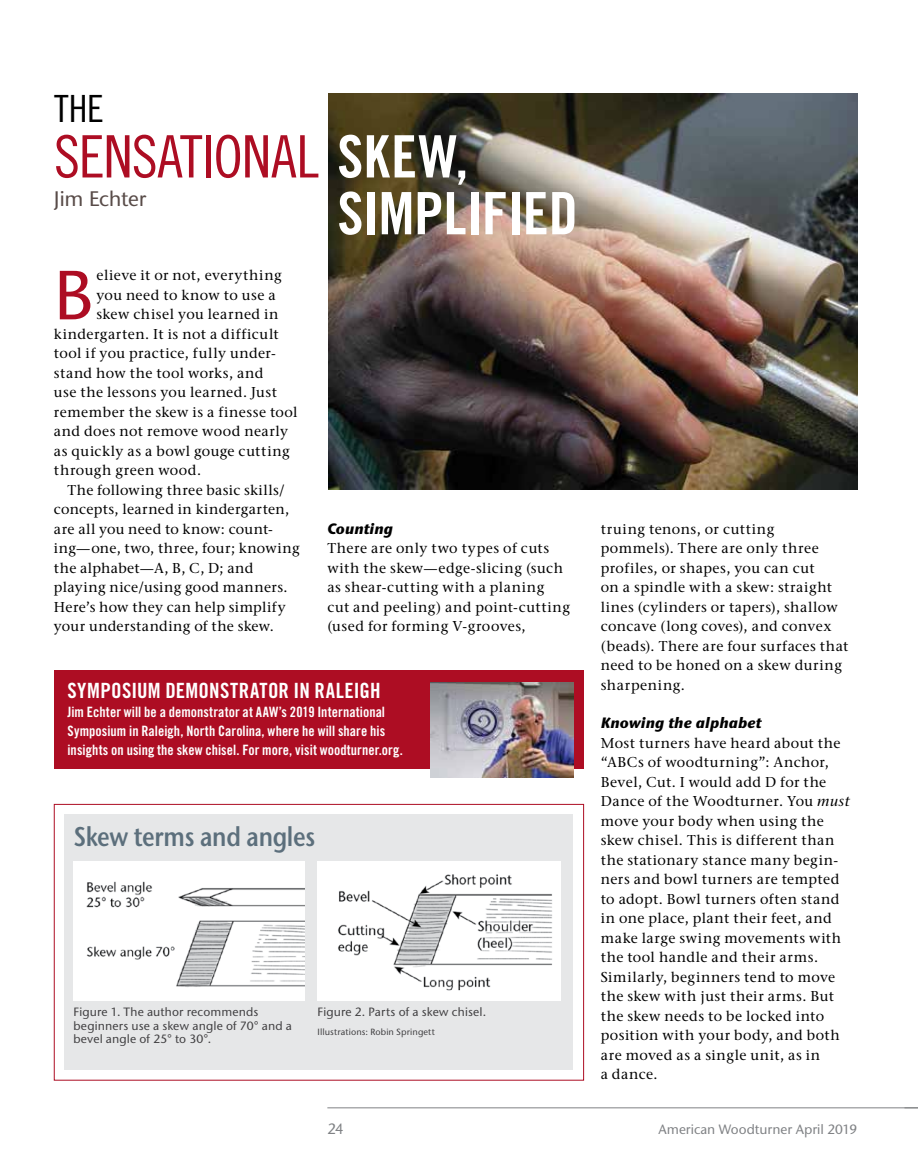
<style>
.page{position:relative;width:918px;height:1175px;background:#fff}
.page>*{position:absolute;margin:0;border:0;box-sizing:border-box;transform-origin:0 0}
.t1{font:500 69.3px "Stone Sans ITC Pro";color:#ad0d23}
.t2{font:58.5px "Trade Gothic LT Std Cn 18";letter-spacing:-.015em;color:#ad0d23}
.t3{font:58.5px "Trade Gothic LT Std Bd Cn 20";letter-spacing:-.005em;color:#fff}
.t4{font:37.5px "Trade Gothic LT Std Cn 18";color:#000}
.t5{font:600 27px "Stone Sans ITC Pro";letter-spacing:-.015em;color:#5c6f7c;scale:.85 1}
.t6{font:21px "Trade Gothic Bold Cond Twenty";letter-spacing:.01em;color:#fff}
.t7{font:500 21px "Stone Sans ITC Pro";letter-spacing:-.005em;color:#584b48}
.t8{font:italic 700 15px "Stone Sans ITC Pro";letter-spacing:.005em;color:#000}
.t9{font:500 15px "Stone Sans ITC Pro";color:#808285}
.t10{font:500 14.25px/19.5px "Stone Serif ITC Pro";letter-spacing:.03em;color:#000}
.t11{font:14.25px/18.8px "Trade Gothic Bold Cond Twenty";letter-spacing:.005em;color:#fff}
.t12{font:500 13.5px "Stone Sans ITC Pro";color:#808285}
.t13{font:500 12px/13.5px "Stone Sans ITC Pro";letter-spacing:.015em;color:#414042}
.t14{font:500 9px "Stone Sans ITC Pro";letter-spacing:.01em;color:#414042}
.s1{font-family:"Trade Gothic LT Std Bd Cn 20";color:#fff}
.s2{font-style:italic}
</style>
<div class="page">
<hr style="left:327px;top:1107px;width:591px;height:1px;background:#808285">
<div style="left:54px;top:670px;width:530px;height:98px;background:#ad0d23"></div>
<img style="left:430px;top:682px;width:144px;height:95px">
<img style="left:329px;top:93px;width:528px;height:396px">
<div style="left:54px;top:804px;width:530px;height:276px;border:1px solid #ad0d23"></div>
<div style="left:64px;top:814px;width:508px;height:255px;background:#e6e7e8"></div>
<img style="left:74px;top:861px;width:231px;height:139px">
<img style="left:318px;top:861px;width:242px;height:139px">
<h3 class="t4" style="left:54px;top:86px;width:51px">THE</h3>
<h2 class="t2" style="left:54px;top:122px;width:416px">SENSATIONAL <span class="s1">SKEW,</span></h2>
<h2 class="t3" style="left:338px;top:178px;width:242px">SIMPLIFIED</h2>
<h3 class="t7" style="left:54px;top:186px;width:94px">Jim Echter</h3>
<h1 class="t1" style="left:54px;top:253px;width:41px">B</h1>
<p class="t10" style="left:96px;top:266px;width:187px">elieve it or not, everything</p>
<p class="t10" style="left:96px;top:285px;width:181px">you need to know to use a</p>
<p class="t10" style="left:96px;top:305px;width:184px">skew chisel you learned in</p>
<p class="t10" style="left:54px;top:324px;width:226px">kindergarten. It is not a difficult</p>
<p class="t10" style="left:54px;top:344px;width:223px">tool if you practice, fully under-</p>
<p class="t10" style="left:54px;top:363px;width:211px">stand how the tool works, and</p>
<p class="t10" style="left:54px;top:383px;width:225px">use the lessons you learned. Just</p>
<p class="t10" style="left:54px;top:402px;width:245px">remember the skew is a finesse tool</p>
<p class="t10" style="left:54px;top:422px;width:236px">and does not remove wood nearly</p>
<p class="t10" style="left:54px;top:441px;width:237px">as quickly as a bowl gouge cutting</p>
<p class="t10" style="left:54px;top:461px;width:149px">through green wood.</p>
<p class="t10" style="left:67px;top:480px;width:219px">The following three basic skills/</p>
<p class="t10" style="left:54px;top:500px;width:237px">concepts, learned in kindergarten,</p>
<p class="t10" style="left:54px;top:519px;width:221px">are all you need to know: count-</p>
<p class="t10" style="left:54px;top:539px;width:247px">ing—one, two, three, four; knowing</p>
<p class="t10" style="left:54px;top:558px;width:201px">the alphabet—A, B, C, D; and</p>
<p class="t10" style="left:54px;top:578px;width:235px">playing nice/using good manners.</p>
<p class="t10" style="left:54px;top:597px;width:233px">Here’s how they can help simplify</p>
<p class="t10" style="left:54px;top:617px;width:221px">your understanding of the skew.</p>
<p class="t8" style="left:327px;top:519px;width:67px">Counting</p>
<p class="t10" style="left:327px;top:539px;width:244px">There are only two types of cuts with the skew—edge-slicing (such as shear-cutting with a planing<br>cut and peeling) and point-cutting (used for forming V-grooves,</p>
<h3 class="t6" style="left:68px;top:678px;width:314px">SYMPOSIUM DEMONSTRATOR IN RALEIGH</h3>
<p class="t11" style="left:68px;top:702px;width:337px">Jim Echter will be a demonstrator at AAW’s 2019 International<br>Symposium in Raleigh, North Carolina, where he will share his insights on using the skew chisel. For more, visit woodturner.org.</p>
<h3 class="t5" style="left:74px;top:820px;width:286px">Skew terms and angles</h3>
<p class="t13" style="left:73px;top:1005px;width:220px">Figure 1. The author recommends beginners use a skew angle of 70° and a bevel angle of 25° to 30°.</p>
<p class="t13" style="left:318px;top:1005px;width:170px">Figure 2. Parts of a skew chisel.</p>
<p class="t14" style="left:318px;top:1026px;width:119px">Illustrations: Robin Springett</p>
<p class="t10" style="left:601px;top:519px;width:249px">truing tenons, or cutting pommels). There are only three profiles, or shapes, you can cut<br>on a spindle with a skew: straight lines (cylinders or tapers), shallow concave (long coves), and convex (beads). There are four surfaces that need to be honed on a skew during sharpening.</p>
<p class="t8" style="left:601px;top:714px;width:162px">Knowing the alphabet</p>
<p class="t10" style="left:601px;top:733px;width:250px">Most turners have heard about the “ABCs of woodturning”: Anchor,<br>Bevel, Cut. I would add D for the<br>Dance of the Woodturner. You <span class="s2">must </span>move your body when using the skew chisel. This is different than the stationary stance many begin&shy;ners and bowl turners are tempted to adopt. Bowl turners often stand in one place, plant their feet, and make large swing movements with the tool handle and their arms.<br>Similarly, beginners tend to move the skew with just their arms. But the skew needs to be locked into position with your body, and both are moved as a single unit, as in<br>a dance.</p>
<p class="t9" style="left:327px;top:1119px;width:18px">24</p>
<p class="t12" style="left:659px;top:1120px;width:200px">American Woodturner April 2019</p>
</div>
